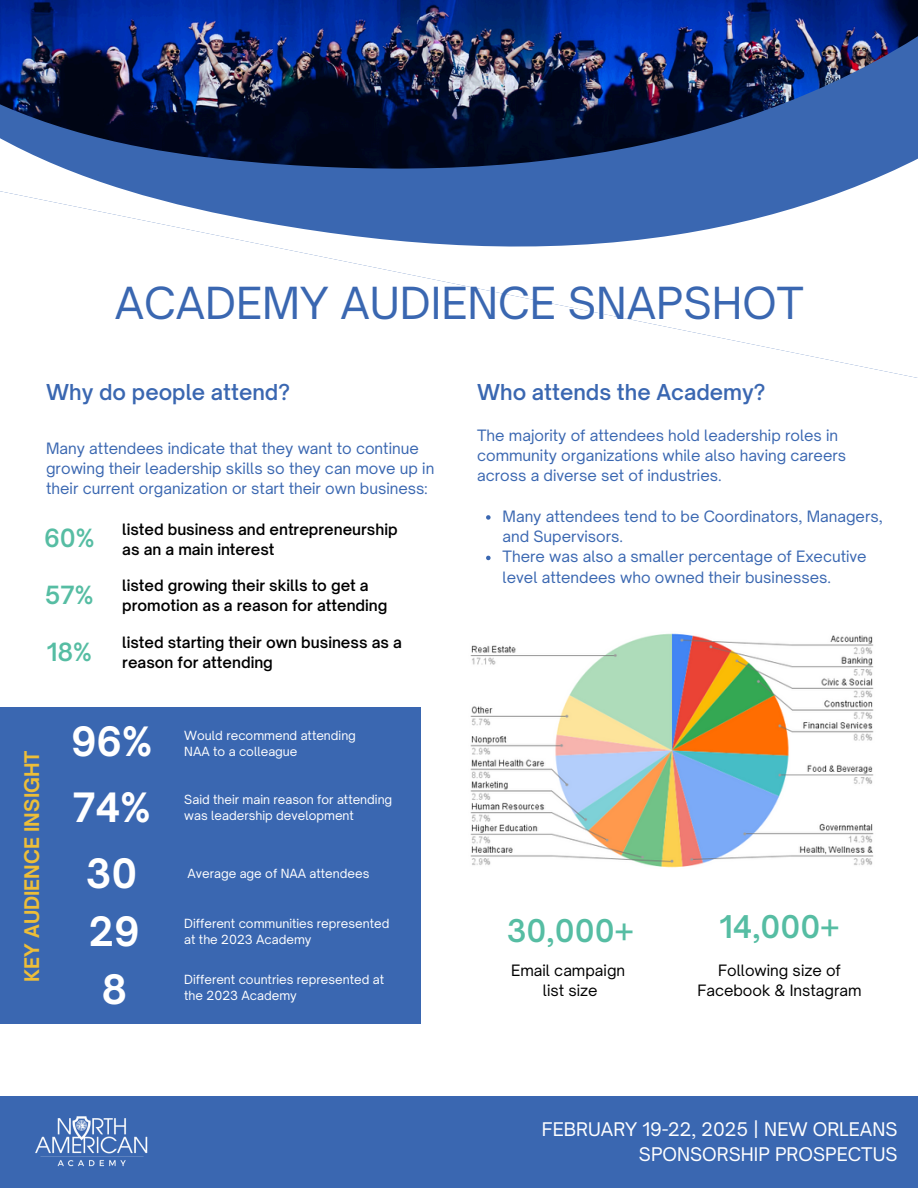
<style>
.page{position:relative;width:918px;height:1188px;background:#fff}
.page>*{position:absolute;margin:0;border:0;box-sizing:border-box;transform-origin:0 0}
.t1{font:42.3px "Open Sauce One";color:#3a67b1}
.t2{font:700 38.7px "Open Sauce One";color:#fff}
.t3{font:600 30px "Open Sauce One";color:#56bda3}
.t4{font:600 24px "Open Sauce One";color:#56bda3}
.t5{font:600 21px "Open Sauce One";color:#3a67b1}
.t6{font:700 19.35px "Open Sauce One";color:#edbe38}
.t7{font:18px "Open Sauce One";color:#fff}
.t8{font:15px/20.2px "Open Sauce One";color:#3a67b1}
.t9{font:600 15px "Open Sauce One";color:#000}
.t10{font:15px "Open Sauce One";color:#000}
.t11{font:12.15px/16.4px "Open Sauce One";color:#fff}
</style>
<div class="page">
<div style="left:0;top:1096px;width:918px;height:92px;background:#3a67b1"></div>
<img style="left:35px;top:1116px;width:113px;height:51px">
<img style="left:470px;top:633px;width:404px;height:235px">
<svg style="left:0;top:0;width:918px;height:378px"></svg>
<svg style="left:486px;top:515px;width:5px;height:5px"></svg>
<svg style="left:486px;top:556px;width:5px;height:4px"></svg>
<div style="left:0;top:707px;width:421px;height:317px;background:#3a67b1"></div>
<h6 class="t1" style="left:115px;top:277px;width:690px">ACADEMY AUDIENCE SNAPSHOT</h6>
<h4 class="t5" style="left:46px;top:379px;width:245px">Why do people attend?</h4>
<p class="t5" style="left:477px;top:379px;width:290px">Who attends the Academy?</p>
<p class="t8" style="left:46px;top:438px;width:390px">Many attendees indicate that they want to continue growing their leadership skills so they can move up in their current organization or start their own business:</p>
<p class="t8" style="left:477px;top:425px;width:371px">The majority of attendees hold leadership roles in community organizations while also having careers across a diverse set of industries.</p>
<h4 class="t8" style="left:503px;top:506px;width:382px">Many attendees tend to be Coordinators, Managers, and Supervisors.</h4>
<p class="t8" style="left:503px;top:547px;width:366px">There was also a smaller percentage of Executive level attendees who owned their businesses.</p>
<p class="t9" style="left:122px;top:520px;width:277px">listed business and entrepreneurship</p>
<p class="t4" style="left:44px;top:523px;width:52px">60%</p>
<p class="t9" style="left:122px;top:540px;width:154px">as an a main interest</p>
<p class="t9" style="left:122px;top:576px;width:248px">listed growing their skills to get a</p>
<p class="t4" style="left:45px;top:580px;width:50px">57%</p>
<p class="t9" style="left:122px;top:596px;width:267px">promotion as a reason for attending</p>
<h3 class="t4" style="left:47px;top:637px;width:47px">18%</h3>
<p class="t9" style="left:122px;top:633px;width:281px">listed starting their own business as a</p>
<p class="t9" style="left:122px;top:653px;width:152px">reason for attending</p>
<p class="t6" style="left:20px;top:982px;width:233px;rotate:-90deg">KEY AUDIENCE INSIGHT</p>
<p class="t2" style="left:71px;top:717px;width:83px">96%</p>
<h4 class="t11" style="left:184px;top:727px;width:173px">Would recommend attending<br>NAA to a colleague</h4>
<p class="t2" style="left:73px;top:783px;width:80px">74%</p>
<p class="t11" style="left:184px;top:791px;width:210px">Said their main reason for attending was leadership development</p>
<p class="t2" style="left:86px;top:849px;width:53px">30</p>
<h2 class="t11" style="left:187px;top:865px;width:184px">Average age of NAA attendees</h2>
<h5 class="t2" style="left:89px;top:907px;width:52px">29</h5>
<h2 class="t11" style="left:184px;top:915px;width:207px">Different communities represented at the 2023 Academy</h2>
<p class="t2" style="left:101px;top:965px;width:27px">8</p>
<p class="t11" style="left:184px;top:971px;width:201px">Different countries represented at the 2023 Academy</p>
<p class="t3" style="left:507px;top:912px;width:128px">30,000+</p>
<p class="t3" style="left:720px;top:908px;width:121px">14,000+</p>
<h3 class="t10" style="left:511px;top:961px;width:115px">Email campaign</h3>
<p class="t10" style="left:543px;top:981px;width:56px">list size</p>
<p class="t10" style="left:718px;top:961px;width:124px">Following size of</p>
<p class="t10" style="left:697px;top:981px;width:166px">Facebook &amp; Instagram</p>
<p class="t7" style="left:542px;top:1118px;width:357px">FEBRUARY 19-22, 2025 | NEW ORLEANS</p>
<p class="t7" style="left:639px;top:1143px;width:260px">SPONSORSHIP PROSPECTUS</p>
</div>
